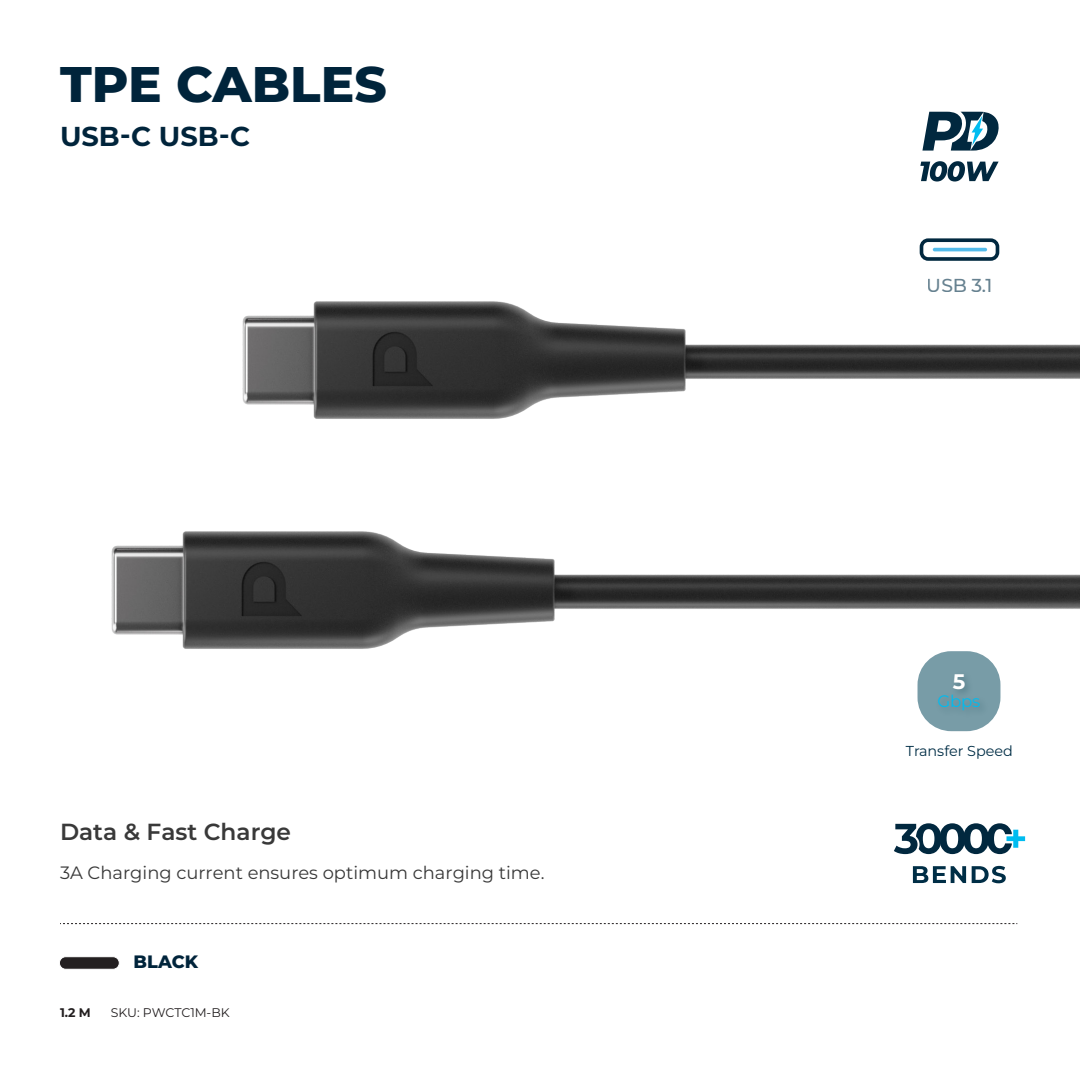
<style>
.page{position:relative;width:1080px;height:1080px;background:#fff}
.page>*{position:absolute;margin:0;border:0;box-sizing:border-box;transform-origin:0 0}
.t1{font:800 50px "Montserrat";color:#00243b}
.t2{font:700 27.3px "Montserrat";color:#00243b}
.t3{font:600 23.3px "Montserrat";color:#393939}
.t4{font:700 21.1px "Montserrat";color:#fff}
.t5{font:500 18.7px "Montserrat";color:#002e46}
.t6{font:17.9px "Montserrat";color:#393939}
.t7{font:800 17.9px "Montserrat";color:#00243b}
.t8{font:16.6px "Montserrat";color:#00bcf0}
.t9{font:14.4px "Montserrat";color:#002e46}
.t10{font:12.5px "Montserrat";letter-spacing:-.005em;color:#231f20}
.t11{font:700 12.5px "Montserrat";color:#231f20}
</style>
<div class="page">
<svg style="left:894px;top:823px;width:131px;height:31px"></svg>
<svg style="left:913px;top:866px;width:53px;height:17px"></svg>
<svg style="left:972px;top:866px;width:34px;height:17px"></svg>
<div style="left:59px;top:957px;width:60px;height:12px;background:#231f20;border-radius:6px"></div>
<div style="left:59px;top:956px;width:61px;height:14px;border:1px solid #fff;border-radius:6px"></div>
<svg style="left:60px;top:923px;width:957px;height:1px"></svg>
<img style="left:111px;top:531px;width:969px;height:201px">
<img style="left:242px;top:253px;width:838px;height:166px">
<svg style="left:920px;top:161px;width:79px;height:21px"></svg>
<svg style="left:922px;top:112px;width:77px;height:39px"></svg>
<svg style="left:920px;top:238px;width:79px;height:23px"></svg>
<hr style="left:933px;top:248px;width:54px;height:3px;background:#52bbeb;border-radius:2px">
<h1 class="t1" style="left:60px;top:48px;width:328px">TPE CABLES</h1>
<h2 class="t2" style="left:60px;top:117px;width:192px">USB-C USB-C</h2>
<h3 class="t3" style="left:60px;top:816px;width:233px">Data &amp; Fast Charge</h3>
<p class="t6" style="left:60px;top:860px;width:486px">3A Charging current ensures optimum charging time.</p>
<p class="t7" style="left:134px;top:949px;width:66px">BLACK</p>
<p class="t11" style="left:60px;top:1004px;width:32px">1.2 M</p>
<p class="t10" style="left:111px;top:1004px;width:120px">SKU: PWCTC1M-BK</p>
<p class="t5" style="left:927px;top:273px;width:67px">USB 3.1</p>
<p class="t4" style="left:953px;top:668px;width:14px">5</p>
<p class="t8" style="left:938px;top:690px;width:44px">Gbps</p>
<p class="t9" style="left:906px;top:741px;width:109px">Transfer Speed</p>
</div>
